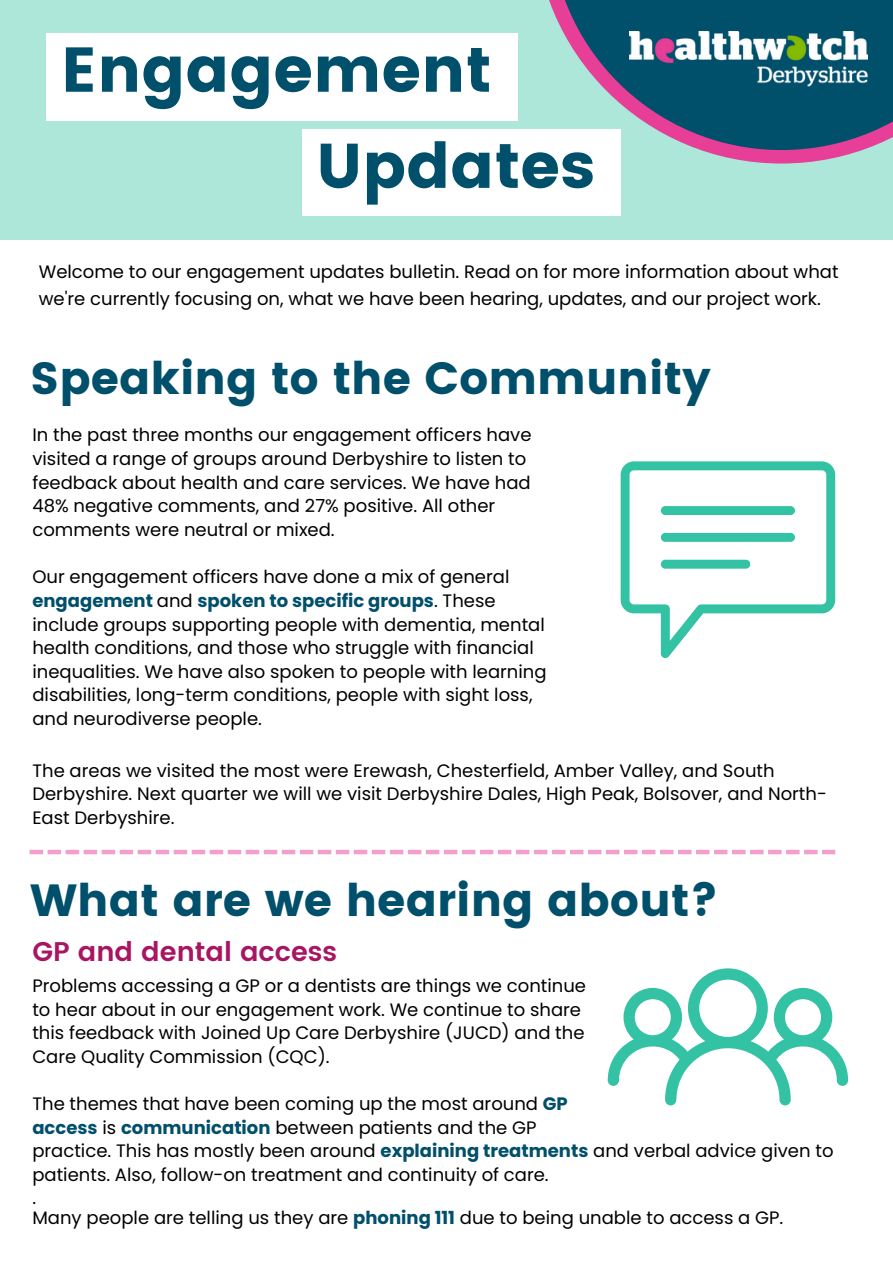
<style>
.page{position:relative;width:893px;height:1264px;background:#fff}
.page>*{position:absolute;margin:0;border:0;box-sizing:border-box;transform-origin:0 0}
.t1{font:63px "Poppins";color:#004f6b}
.t2{font:45px "Poppins";color:#004f6b}
.t3{font:600 27px "Poppins";color:#a81563}
.t4{font:18px/23.7px "Poppins";color:#000}
.s1{font-weight:700;color:#004f6b}
</style>
<div class="page">
<svg style="left:607px;top:968px;width:241px;height:137px"></svg>
<svg style="left:620px;top:461px;width:215px;height:197px"></svg>
<svg style="left:30px;top:849px;width:805px;height:5px"></svg>
<div style="left:0;top:0;width:892px;height:240px;background:#ace7d9"></div>
<div style="left:46px;top:34px;width:472px;height:87px;background:#fff"></div>
<div style="left:302px;top:129px;width:318px;height:86px;background:#fff"></div>
<svg style="left:549px;top:0;width:313px;height:163px"></svg>
<svg style="left:550px;top:0;width:342px;height:150px;fill:#004f6b"></svg>
<img style="left:629px;top:32px;width:238px;height:56px">
<p class="t1" style="left:61px;top:33px;width:432px">Engagement</p>
<p class="t1" style="left:316px;top:129px;width:280px">Updates</p>
<p class="t4" style="left:39px;top:258px;width:801px;line-height:27px">Welcome to our engagement updates bulletin. Read on for more information about what we're currently focusing on, what we have been hearing, updates, and our project work.</p>
<p class="t2" style="left:30px;top:352px;width:682px">Speaking to the Community</p>
<p class="t4" style="left:32px;top:423px;width:500px">In the past three months our engagement officers have visited a range of groups around Derbyshire to listen to feedback about health and care services. We have had 48% negative comments, and 27% positive. All other comments were neutral or mixed.</p>
<p class="t4" style="left:32px;top:565px;width:515px">Our engagement officers have done a mix of general <span class="s1">engagement</span> and <span class="s1">spoken to specific groups</span>. These include groups supporting people with dementia, mental health conditions, and those who struggle with financial inequalities. We have also spoken to people with learning disabilities, long-term conditions, people with sight loss, and neurodiverse people.</p>
<p class="t4" style="left:32px;top:758px;width:796px">The areas we visited the most were Erewash, Chesterfield, Amber Valley, and South<br>Derbyshire. Next quarter we will we visit Derbyshire Dales, High Peak, Bolsover, and North-<br>East Derbyshire.</p>
<p class="t2" style="left:30px;top:874px;width:690px">What are we hearing about?</p>
<p class="t3" style="left:32px;top:935px;width:306px">GP and dental access</p>
<p class="t4" style="left:32px;top:973px;width:555px">Problems accessing a GP or a dentists are things we continue to hear about in our engagement work. We continue to share this feedback with Joined Up Care Derbyshire (JUCD) and the Care Quality Commission (CQC).</p>
<p class="t4" style="left:32px;top:1091px;width:537px">The themes that have been coming up the most around <span class="s1">GP access</span> is <span class="s1">communication</span> between patients and the GP</p>
<p class="t4" style="left:32px;top:1138px;width:802px">practice. This has mostly been around <span class="s1">explaining treatments</span> and verbal advice given to patients. Also, follow-on treatment and continuity of care.</p>
<p class="t4" style="left:32px;top:1186px;width:5px">.</p>
<p class="t4" style="left:32px;top:1205px;width:752px">Many people are telling us they are <span class="s1">phoning 111</span> due to being unable to access a GP.</p>
</div>
